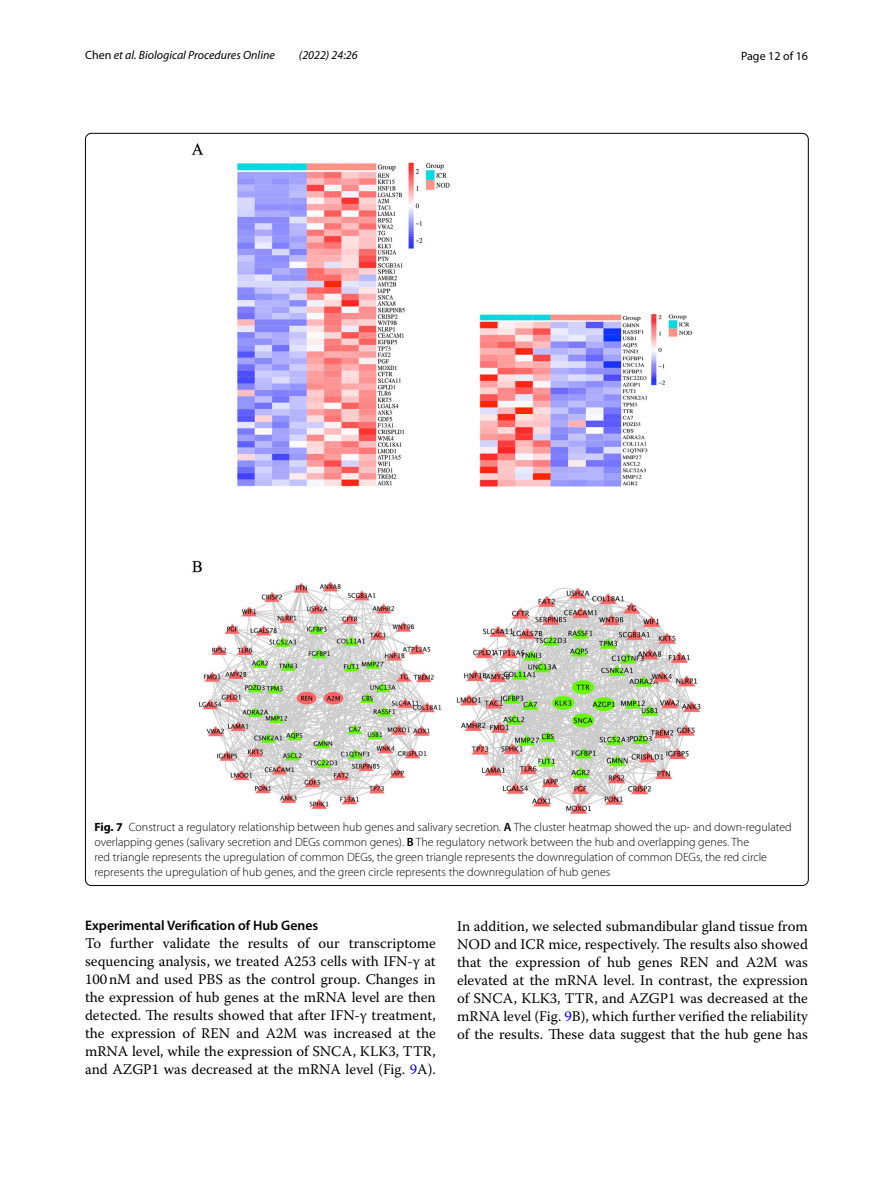
<style>
.page{position:relative;width:893px;height:1187px;background:#fff}
.page>*{position:absolute;margin:0;border:0;box-sizing:border-box;transform-origin:0 0}
.t1{font:14.7px/18px "Warnock Pro";color:#000;text-align:justify}
.t2{font:600 13.8px "Myriad Pro";color:#000}
.t3{font:300 12px/15px "Myriad Pro";color:#000}
.t4{font:italic 12px "Myriad Pro";color:#000}
.t5{font:12px "Myriad Pro";color:#000}
.s1{font-style:normal}
.s2{font-weight:700}
.s3{font-weight:600}
.s4{color:#00f}
</style>
<div class="page">
<img style="left:192px;top:143px;width:509px;height:672px">
<p class="t4" style="left:85px;top:48px;width:191px"><span class="s1">Chen</span> et al. Biological Procedures Online</p>
<p class="t4" style="left:299px;top:48px;width:60px">(2022) 24:26</p>
<p class="t5" style="left:741px;top:48px;width:68px">Page 12 of 16</p>
<p class="t3" style="left:94px;top:820px;width:699px"><span class="s2">Fig. 7</span> Construct a regulatory relationship between hub genes and salivary secretion. <span class="s3">A</span> The cluster heatmap showed the up- and down-regulated overlapping genes (salivary secretion and DEGs common genes). <span class="s3">B</span> The regulatory network between the hub and overlapping genes. The<br>red triangle represents the upregulation of common DEGs, the green triangle represents the downregulation of common DEGs, the red circle represents the upregulation of hub genes, and the green circle represents the downregulation of hub genes</p>
<p class="t2" style="left:85px;top:916px;width:235px">Experimental Verification of Hub Genes</p>
<p class="t1" style="left:85px;top:934px;width:352px">To further validate the results of our transcriptome sequencing analysis, we treated A253 cells with IFN-γ at 100nM and used PBS as the control group. Changes in the expression of hub genes at the mRNA level are then detected. The results showed that after IFN-γ treatment, the expression of REN and A2M was increased at the mRNA level, while the expression of SNCA, KLK3, TTR, and AZGP1 was decreased at the mRNA level (Fig. <span class="s4">9</span>A).</p>
<p class="t1" style="left:457px;top:916px;width:352px">In addition, we selected submandibular gland tissue from NOD and ICR mice, respectively. The results also showed that the expression of hub genes REN and A2M was elevated at the mRNA level. In contrast, the expression of SNCA, KLK3, TTR, and AZGP1 was decreased at the mRNA level (Fig. <span class="s4">9</span>B), which further verified the reliability of the results. These data suggest that the hub gene has</p>
</div>
